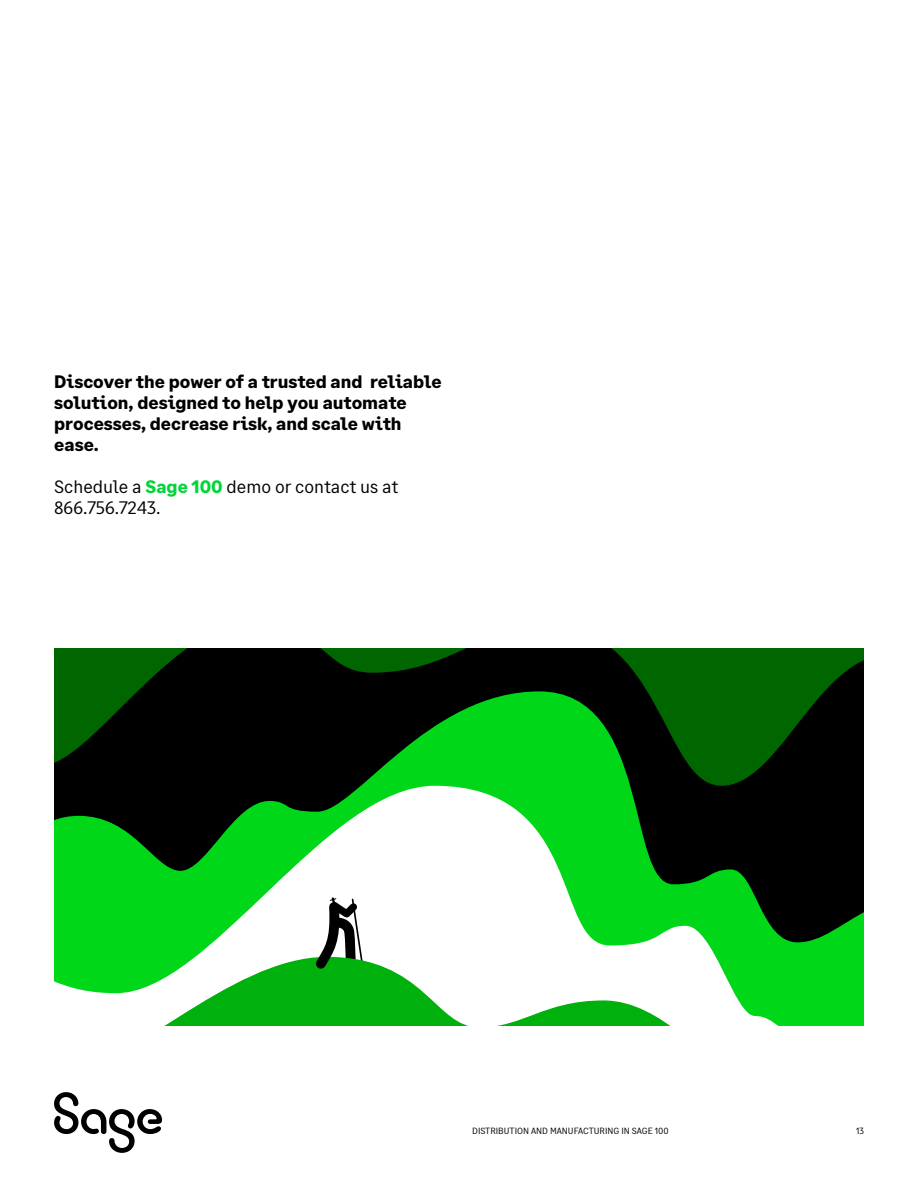
<style>
.page{position:relative;width:918px;height:1188px;background:#fff}
.page>*{position:absolute;margin:0;border:0;box-sizing:border-box;transform-origin:0 0}
.t1{font:700 18px/21px "Sage Text";color:#000}
.t2{font:18px/21px "Sage Text";color:#000}
.t3{font:9px "Sage Text";color:#000}
.s1{font-weight:700;color:#00d639}
</style>
<div class="page">
<svg style="left:54px;top:648px;width:810px;height:43px;background:#003000"></svg>
<svg style="left:54px;top:691px;width:810px;height:95px;background:#004205"></svg>
<svg style="left:54px;top:786px;width:810px;height:171px"></svg>
<svg style="left:54px;top:957px;width:810px;height:69px"></svg>
<svg style="left:307px;top:896px;width:58px;height:81px"></svg>
<svg style="left:54px;top:1092px;width:108px;height:61px"></svg>
<p class="t1" style="left:54px;top:372px;width:389px">Discover the power of a trusted and reliable solution, designed to help you automate processes, decrease risk, and scale with ease.</p>
<p class="t2" style="left:54px;top:477px;width:346px">Schedule a <span class="s1">Sage 100</span> demo or contact us at<br>866.756.7243.</p>
<p class="t3" style="left:472px;top:1125px;width:198px">DISTRIBUTION AND MANUFACTURING IN SAGE 100</p>
<p class="t3" style="left:856px;top:1125px;width:9px">13</p>
</div>
